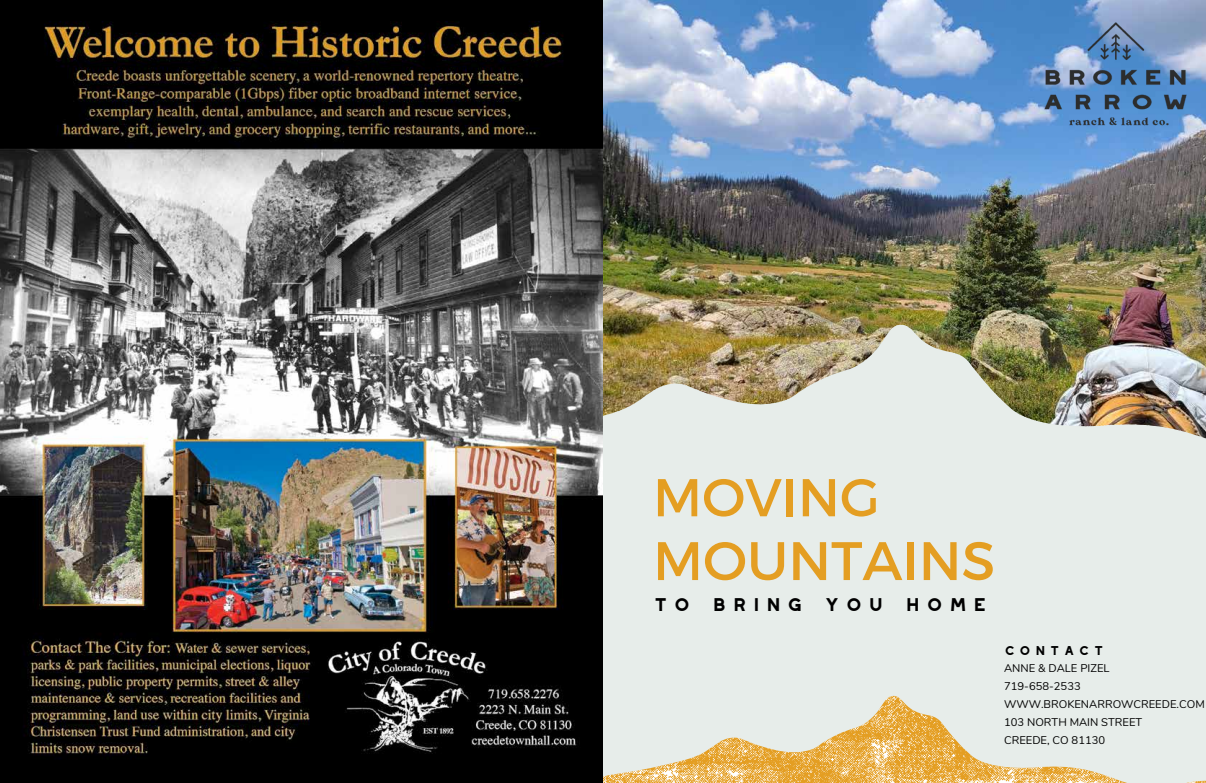
<style>
.page{position:relative;width:1206px;height:783px;background:#fff}
.page>*{position:absolute;margin:0;border:0;box-sizing:border-box;transform-origin:0 0}
.t1{font:54.1px "Montserrat";color:#e49e22}
.t2{font:53.1px "Montserrat";color:#e49e22}
.t3{font:700 23px "Westmount";letter-spacing:.205em;color:#000}
.t4{font:700 16px "Westmount";letter-spacing:.205em;color:#000}
.t5{font:11.2px/18px "Nunito";color:#000}
</style>
<div class="page">
<div style="left:603px;top:412px;width:603px;height:371px;background:#e7edea"></div>
<svg style="left:603px;top:696px;width:603px;height:87px"></svg>
<img style="left:603px;top:0;width:603px;height:324px">
<img style="left:1042px;top:16px;width:148px;height:121px">
<img style="left:603px;top:325px;width:603px;height:114px">
<img style="left:0;top:0;width:603px;height:783px">
<h2 class="t2" style="left:653px;top:465px;width:228px">MOVING</h2>
<h1 class="t1" style="left:653px;top:528px;width:344px">MOUNTAINS</h1>
<h3 class="t3" style="left:653px;top:592px;width:336px">TO BRING YOU HOME</h3>
<h3 class="t4" style="left:1004px;top:642px;width:101px">CONTACT</h3>
<p class="t5" style="left:1004px;top:658px;width:202px">ANNE &amp; DALE PIZEL<br>719-658-2533<br>WWW.BROKENARROWCREEDE.COM<br>103 NORTH MAIN STREET<br>CREEDE, CO 81130</p>
</div>
